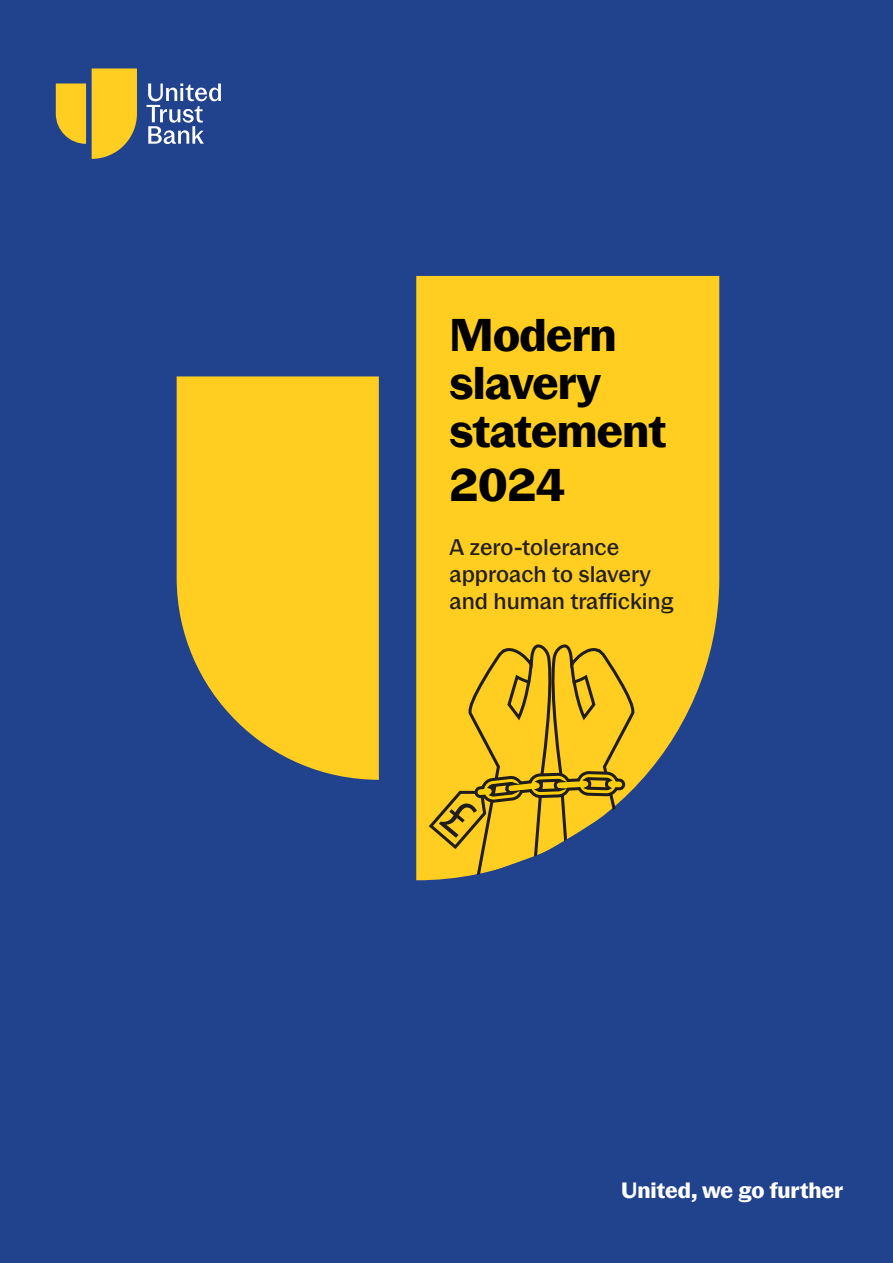
<style>
.page{position:relative;width:893px;height:1263px;background:#21428d}
.page>*{position:absolute;margin:0;border:0;box-sizing:border-box;transform-origin:0 0}
.t1{font:700 45px/48px "Pastiche Grotesque";letter-spacing:-.015em;color:#000}
.t2{font:500 22.5px/27px "Pastiche Grotesque";color:#231f20}
.t3{font:700 21.75px "Pastiche Grotesque";color:#fff}
</style>
<div class="page">
<svg style="left:56px;top:84px;width:30px;height:60px;background:#e6be2c"></svg>
<svg style="left:92px;top:68px;width:45px;height:91px;background:#e5bd2d"></svg>
<svg style="left:147px;top:84px;width:74px;height:60px"></svg>
<svg style="left:177px;top:376px;width:202px;height:404px;background:#e6be2c"></svg>
<svg style="left:416px;top:276px;width:303px;height:604px;background:#e9c02b"></svg>
<svg style="left:427px;top:642px;width:213px;height:239px;background:#c9a82e"></svg>
<h1 class="t1" style="left:450px;top:307px;width:218px">Modern slavery statement</h1>
<h1 class="t1" style="left:450px;top:457px;width:117px">2024</h1>
<p class="t2" style="left:450px;top:532px;width:225px">A zero-tolerance approach to slavery and human trafficking</p>
<p class="t3" style="left:621px;top:1174px;width:224px">United, we go further</p>
</div>
